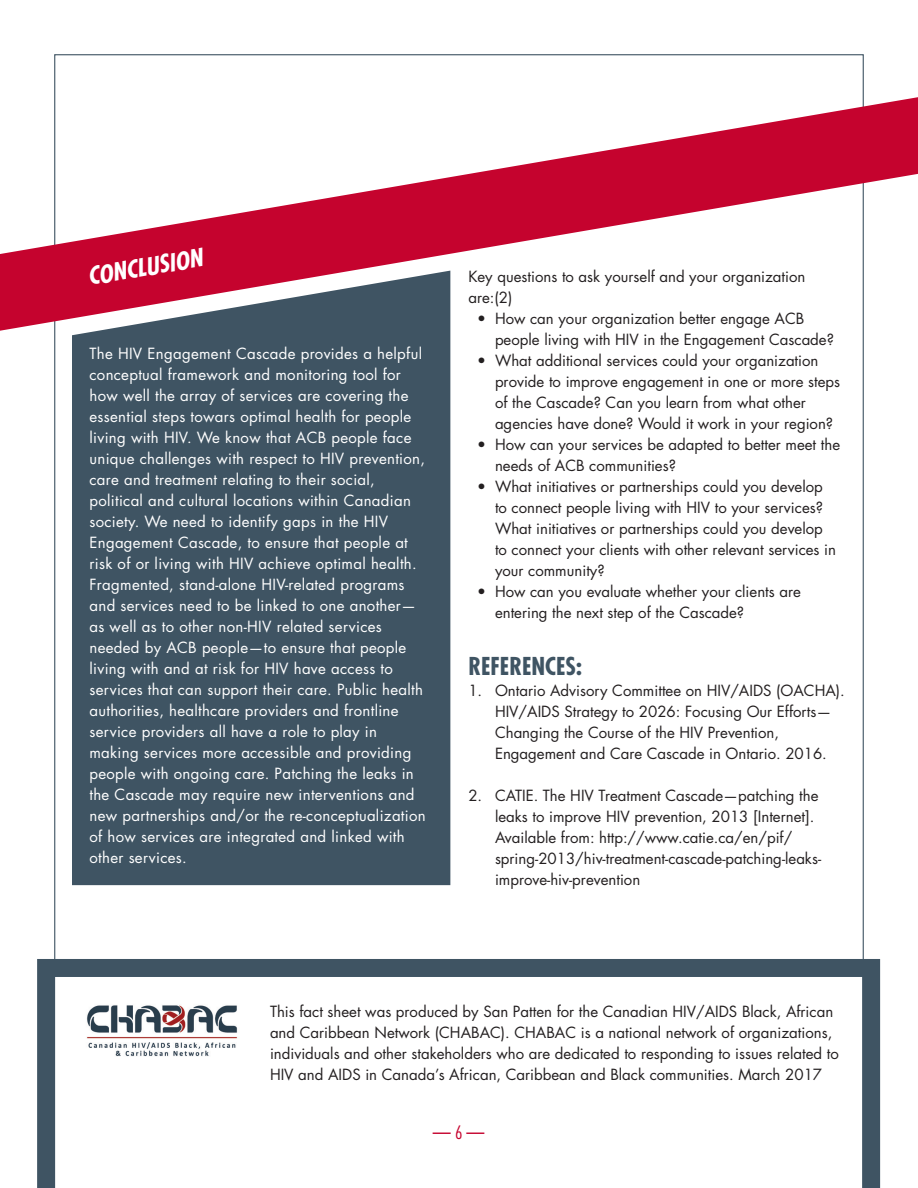
<style>
.page{position:relative;width:918px;height:1188px;background:#fff}
.page>*{position:absolute;margin:0;border:0;box-sizing:border-box;transform-origin:0 0}
.H2___Blue{font:700 condensed 24px "Futura";color:#3f5463}
.H2___White{font:italic 700 condensed 24px "Futura";color:#fff}
.t1{font:300 condensed 18px "Futura";color:#c5032e}
.Body{font:15px/21px "Futura";color:#231f20}
.Body___White{font:15px/21px "Futura";letter-spacing:.02em;color:#fff}
.Body__no_space{font:15px/21px "Futura";color:#231f20}
</style>
<div class="page">
<svg style="left:0;top:93px;width:918px;height:240px"></svg>
<div style="left:72px;top:271px;width:378px;height:614px;background:#3f5463"></div>
<svg style="left:37px;top:959px;width:843px;height:229px"></svg>
<img style="left:81px;top:996px;width:162px;height:69px">
<p class="H2___White" style="left:85px;top:262px;width:117px;rotate:-10deg">CONCLUSION</p>
<p class="Body___White" style="left:90px;top:343px;width:338px">The HIV Engagement Cascade provides a helpful conceptual framework and monitoring tool for how well the array of services are covering the essential steps towars optimal health for people living with HIV. We know that ACB people face unique challenges with respect to HIV prevention, care and treatment relating to their social, political and cultural locations within Canadian society. We need to identify gaps in the HIV Engagement Cascade, to ensure that people at risk of or living with HIV achieve optimal health.<br>Fragmented, stand-alone HIV-related programs and services need to be linked to one another— as well as to other non-HIV related services needed by ACB people—to ensure that people living with and at risk for HIV have access to services that can support their care. Public health authorities, healthcare providers and frontline service providers all have a role to play in making services more accessible and providing people with ongoing care. Patching the leaks in the Cascade may require new interventions and new partnerships and/or the re-conceptualization of how services are integrated and linked with other services.</p>
<p class="Body__no_space" style="left:468px;top:266px;width:339px">Key questions to ask yourself and your organization are:(2)</p>
<p class="Body" style="left:495px;top:308px;width:341px;text-indent:-18px">• How can your organization better engage ACB people living with HIV in the Engagement Cascade?</p>
<p class="Body" style="left:495px;top:350px;width:347px;text-indent:-18px">• What additional services could your organization provide to improve engagement in one or more steps of the Cascade? Can you learn from what other agencies have done? Would it work in your region?</p>
<p class="Body" style="left:495px;top:434px;width:347px;text-indent:-18px">• How can your services be adapted to better meet the needs of ACB communities?</p>
<p class="Body" style="left:495px;top:476px;width:343px;text-indent:-18px">• What initiatives or partnerships could you develop to connect people living with HIV to your services?<br>What initiatives or partnerships could you develop to connect your clients with other relevant services in your community?</p>
<p class="Body" style="left:495px;top:581px;width:307px;text-indent:-18px">• How can you evaluate whether your clients are entering the next step of the Cascade?</p>
<p class="H2___Blue" style="left:468px;top:651px;width:115px">REFERENCES:</p>
<p class="Body" style="left:495px;top:680px;width:351px;text-indent:-27px">1. Ontario Advisory Committee on HIV/AIDS (OACHA).<br>HIV/AIDS Strategy to 2026: Focusing Our Efforts— Changing the Course of the HIV Prevention, Engagement and Care Cascade in Ontario. 2016.</p>
<p class="Body" style="left:495px;top:785px;width:328px;text-indent:-27px">2. CATIE. The HIV Treatment Cascade—patching the leaks to improve HIV prevention, 2013 [Internet].<br>Available from: http://www.catie.ca/en/pif/ spring-2013/hiv-treatment-cascade-patching-leaks&shy;improve-hiv-prevention</p>
<p class="Body" style="left:270px;top:1001px;width:570px">This fact sheet was produced by San Patten for the Canadian HIV/AIDS Black, African and Caribbean Network (CHABAC). CHABAC is a national network of organizations, individuals and other stakeholders who are dedicated to responding to issues related to HIV and AIDS in Canada’s African, Caribbean and Black communities. March 2017</p>
<p class="t1" style="left:433px;top:1121px;width:53px">— 6 —</p>
</div>
